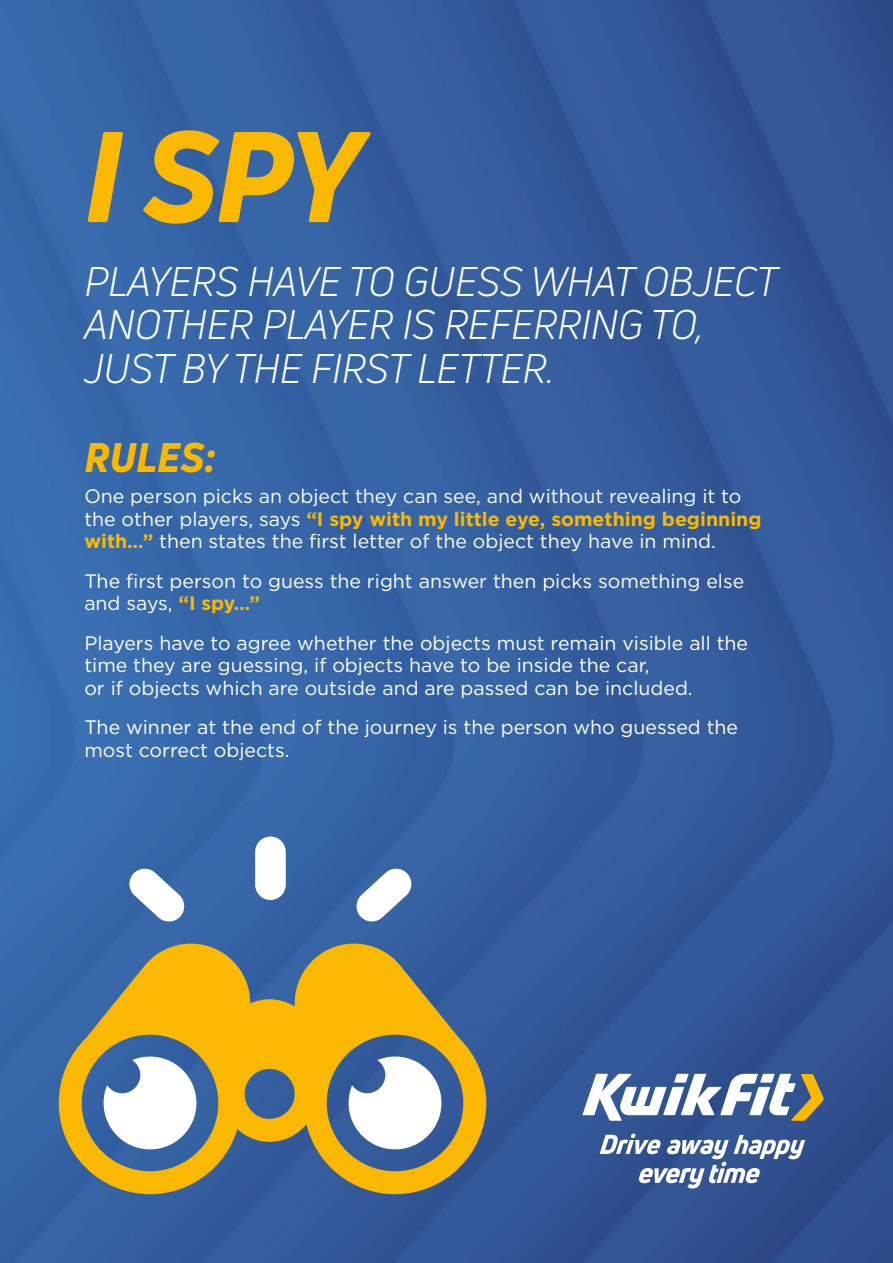
<style>
.page{position:relative;width:893px;height:1263px;background:#fff}
.page>*{position:absolute;margin:0;border:0;box-sizing:border-box;transform-origin:0 0}
.t1{font:italic 800 126px "Uni Neue";color:#fbb800}
.t2{font:italic 40.5px/43.7px "Uni Neue";color:#fff}
.t3{font:italic 800 40.5px "Uni Neue";color:#fbb800}
.t4{font:19.5px/22.5px "Gotham";color:#fff}
.s1{font-weight:700;color:#fbb800}
</style>
<div class="page">
<img style="left:0;top:0;width:893px;height:1263px">
<svg style="left:59px;top:943px;width:427px;height:251px;background:#9d8d4b"></svg>
<svg style="left:104px;top:1056px;width:92px;height:93px"></svg>
<svg style="left:349px;top:1056px;width:92px;height:93px"></svg>
<div style="left:255px;top:836px;width:31px;height:64px;background:#fff;border-radius:15px"></div>
<svg style="left:355px;top:867px;width:58px;height:55px"></svg>
<svg style="left:128px;top:867px;width:58px;height:55px"></svg>
<svg style="left:583px;top:1074px;width:241px;height:47px"></svg>
<svg style="left:600px;top:1133px;width:205px;height:55px"></svg>
<h1 class="t1" style="left:84px;top:91px;width:278px">I SPY</h1>
<h2 class="t2" style="left:84px;top:259px;width:695px">PLAYERS HAVE TO GUESS WHAT OBJECT<br>ANOTHER PLAYER IS REFERRING TO,<br>JUST BY THE FIRST LETTER.</h2>
<h2 class="t3" style="left:84px;top:430px;width:133px">RULES:</h2>
<p class="t4" style="left:84px;top:484px;width:679px">One person picks an object they can see, and without revealing it to the other players, says <span class="s1">“I spy with my little eye, something beginning with…”</span> then states the first letter of the object they have in mind.</p>
<p class="t4" style="left:84px;top:569px;width:661px">The first person to guess the right answer then picks something else and says, <span class="s1">“I spy…”</span></p>
<p class="t4" style="left:84px;top:631px;width:665px">Players have to agree whether the objects must remain visible all the time they are guessing, if objects have to be inside the car,<br>or if objects which are outside and are passed can be included.</p>
<p class="t4" style="left:84px;top:715px;width:655px">The winner at the end of the journey is the person who guessed the most correct objects.</p>
</div>
